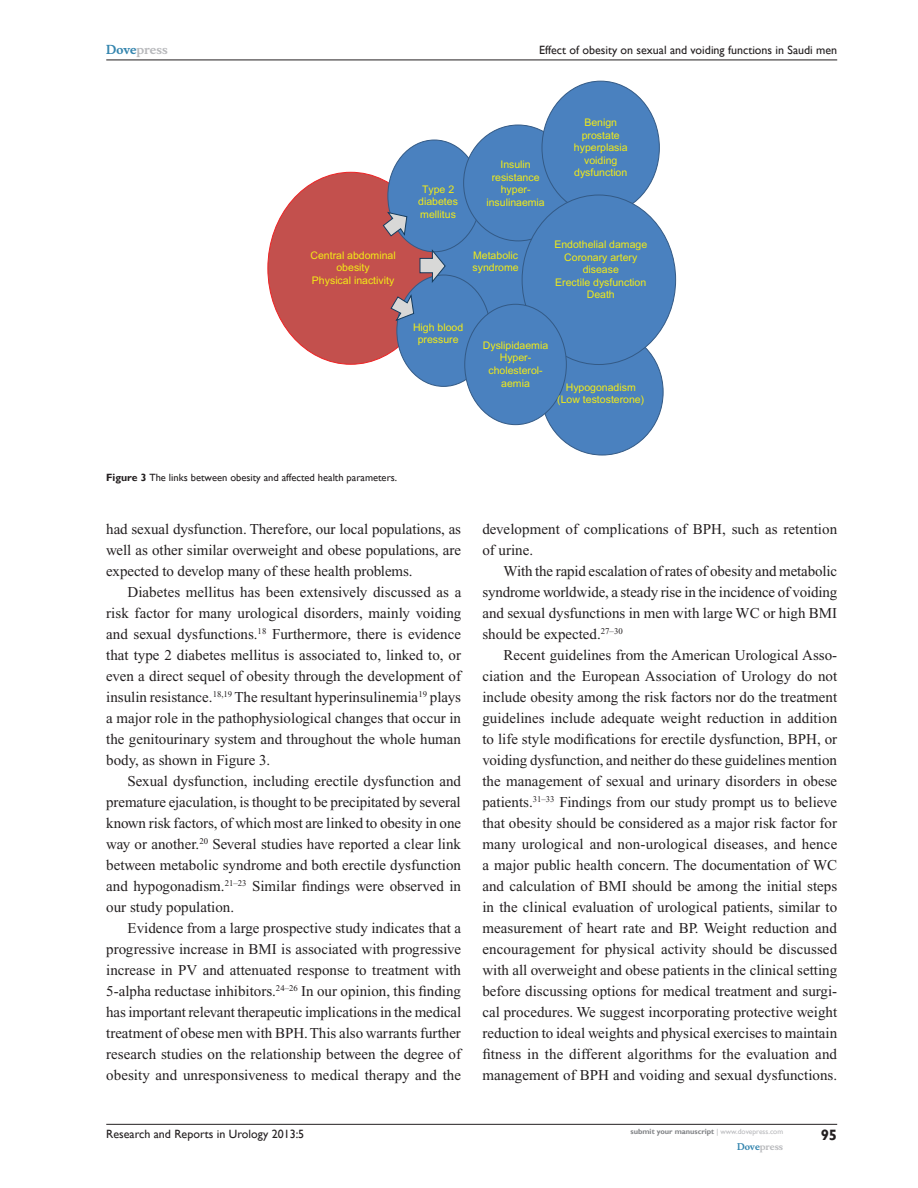
<style>
.page{position:relative;width:918px;height:1188px;background:#fff}
.page>*{position:absolute;margin:0;border:0;box-sizing:border-box;transform-origin:0 0}
.Tx{font:15px/21px "Times New Roman";color:#231f20;text-align:justify}
.t1{font:700 15px "Gill Sans";color:#231f20}
.t2{font:12px "Gill Sans";color:#231f20}
.t3{font:700 12px "Musee";color:#b8b9bc}
.t4{font:10.5px/12.6px "Arial";color:#f2eb17;text-align:center}
.FC{font:10.5px "Gill Sans";color:#231f20}
.t5{font:700 9px "Musee";color:#b8b9bc}
.t6{font:700 7.5px "Gill Sans";color:#808285}
.s1{color:#3485ae}
.s2{font-weight:700}
.s3{font-weight:400;color:#b8b9bc}
</style>
<div class="page">
<div style="left:427px;top:205px;width:122px;height:126px;background:#4a81bf;border-radius:50%"></div>
<div style="left:268px;top:172px;width:166px;height:192px;background:#c3504d;border-radius:50%"></div>
<div style="left:541px;top:329px;width:122px;height:126px;background:#4a81bf;border-radius:50%"></div>
<div style="left:388px;top:140px;width:93px;height:112px;background:#4a81bf;border-radius:50%"></div>
<div style="left:464px;top:125px;width:109px;height:116px;background:#4a81bf;border-radius:50%"></div>
<div style="left:542px;top:81px;width:117px;height:133px;background:#4a81bf;border-radius:50%"></div>
<div style="left:522px;top:195px;width:154px;height:170px;background:#4a81bf;border-radius:50%"></div>
<div style="left:397px;top:275px;width:93px;height:111px;background:#4a81bf;border-radius:50%"></div>
<div style="left:465px;top:304px;width:101px;height:121px;background:#4a81bf;border-radius:50%"></div>
<svg style="left:382px;top:212px;width:26px;height:25px"></svg>
<svg style="left:419px;top:249px;width:27px;height:35px"></svg>
<svg style="left:390px;top:293px;width:24px;height:29px"></svg>
<hr style="left:106px;top:1124px;width:731px;height:1px;background:#231f20">
<hr style="left:106px;top:60px;width:731px;height:1px;background:#231f20">
<p class="t3" style="left:106px;top:43px;width:63px"><span class="s1">Dove</span>press</p>
<p class="t2" style="left:539px;top:43px;width:299px">Effect of obesity on sexual and voiding functions in Saudi men</p>
<p class="t4" style="left:311px;top:249px;width:87px">Central abdominal obesity<br>Physical inactivity</p>
<p class="t4" style="left:418px;top:183px;width:41px">Type 2 diabetes mellitus</p>
<p class="t4" style="left:413px;top:321px;width:52px">High blood pressure</p>
<p class="t4" style="left:486px;top:158px;width:60px">Insulin resistance hyper&shy;insulinaemia</p>
<p class="t4" style="left:574px;top:116px;width:55px">Benign prostate hyperplasia voiding dysfunction</p>
<p class="t4" style="left:473px;top:249px;width:48px;text-align:left">Metabolic syndrome</p>
<p class="t4" style="left:554px;top:238px;width:94px">Endothelial damage<br>Coronary artery disease<br>Erectile dysfunction<br>Death</p>
<p class="t4" style="left:483px;top:339px;width:67px">Dyslipidaemia<br>Hyper&shy;cholesterol&shy;aemia</p>
<p class="t4" style="left:557px;top:381px;width:88px">Hypogonadism (Low testosterone)</p>
<p class="FC" style="left:106px;top:471px;width:292px"><span class="s2">Figure 3</span> The links between obesity and affected health parameters.</p>
<p class="Tx" style="left:106px;top:518px;width:356px">had sexual dysfunction. Therefore, our local populations, as well as other similar overweight and obese populations, are expected to develop many of these health problems.</p>
<p class="Tx" style="left:106px;top:581px;width:357px;text-indent:21px">Diabetes mellitus has been extensively discussed as a risk factor for many urological disorders, mainly voiding and sexual dysfunctions.<sup>18</sup> Furthermore, there is evidence that type 2 diabetes mellitus is associated to, linked to, or even a direct sequel of obesity through the development of insulin resistance.<sup>18,19</sup> The resultant hyperinsulinemia<sup>19</sup> plays a major role in the pathophysiological changes that occur in the genitourinary system and throughout the whole human body, as shown in Figure 3.</p>
<p class="Tx" style="left:106px;top:770px;width:356px;text-indent:21px">Sexual dysfunction, including erectile dysfunction and premature ejaculation, is thought to be precipitated by several known risk factors, of which most are linked to obesity in one way or another.<sup>20</sup> Several studies have reported a clear link between metabolic syndrome and both erectile dysfunction and hypogonadism.<sup>21–23</sup> Similar findings were observed in our study population.</p>
<p class="Tx" style="left:106px;top:917px;width:356px;text-indent:21px">Evidence from a large prospective study indicates that a progressive increase in BMI is associated with progressive increase in PV and attenuated response to treatment with 5-alpha reductase inhibitors.<sup>24–26</sup> In our opinion, this finding has important relevant therapeutic implications in the medical treatment of obese men with BPH. This also warrants further research studies on the relationship between the degree of obesity and unresponsiveness to medical therapy and the</p>
<p class="t2" style="left:106px;top:1127px;width:200px">Research and Reports in Urology 2013:5</p>
<p class="Tx" style="left:482px;top:518px;width:356px">development of complications of BPH, such as retention of urine.</p>
<p class="Tx" style="left:482px;top:560px;width:356px;text-indent:21px">With the rapid escalation of rates of obesity and metabolic syndrome worldwide, a steady rise in the incidence of voiding and sexual dysfunctions in men with large WC or high BMI should be expected.<sup>27–30</sup></p>
<p class="Tx" style="left:482px;top:644px;width:357px;text-indent:21px">Recent guidelines from the American Urological Asso&shy;ciation and the European Association of Urology do not include obesity among the risk factors nor do the treatment guidelines include adequate weight reduction in addition to life style modifications for erectile dysfunction, BPH, or voiding dysfunction, and neither do these guidelines mention the management of sexual and urinary disorders in obese patients.<sup>31–33</sup> Findings from our study prompt us to believe that obesity should be considered as a major risk factor for many urological and non-urological diseases, and hence a major public health concern. The documentation of WC and calculation of BMI should be among the initial steps in the clinical evaluation of urological patients, similar to measurement of heart rate and BP. Weight reduction and encouragement for physical activity should be discussed with all overweight and obese patients in the clinical setting before discussing options for medical treatment and surgi&shy;cal procedures. We suggest incorporating protective weight reduction to ideal weights and physical exercises to maintain fitness in the different algorithms for the evaluation and management of BPH and voiding and sexual dysfunctions.</p>
<p class="t6" style="left:631px;top:1127px;width:154px">submit your manuscript <span class="s3">| www.dovepress.com</span></p>
<p class="t5" style="left:737px;top:1141px;width:48px"><span class="s1">Dove</span>press</p>
<p class="t1" style="left:821px;top:1126px;width:18px">95</p>
</div>
